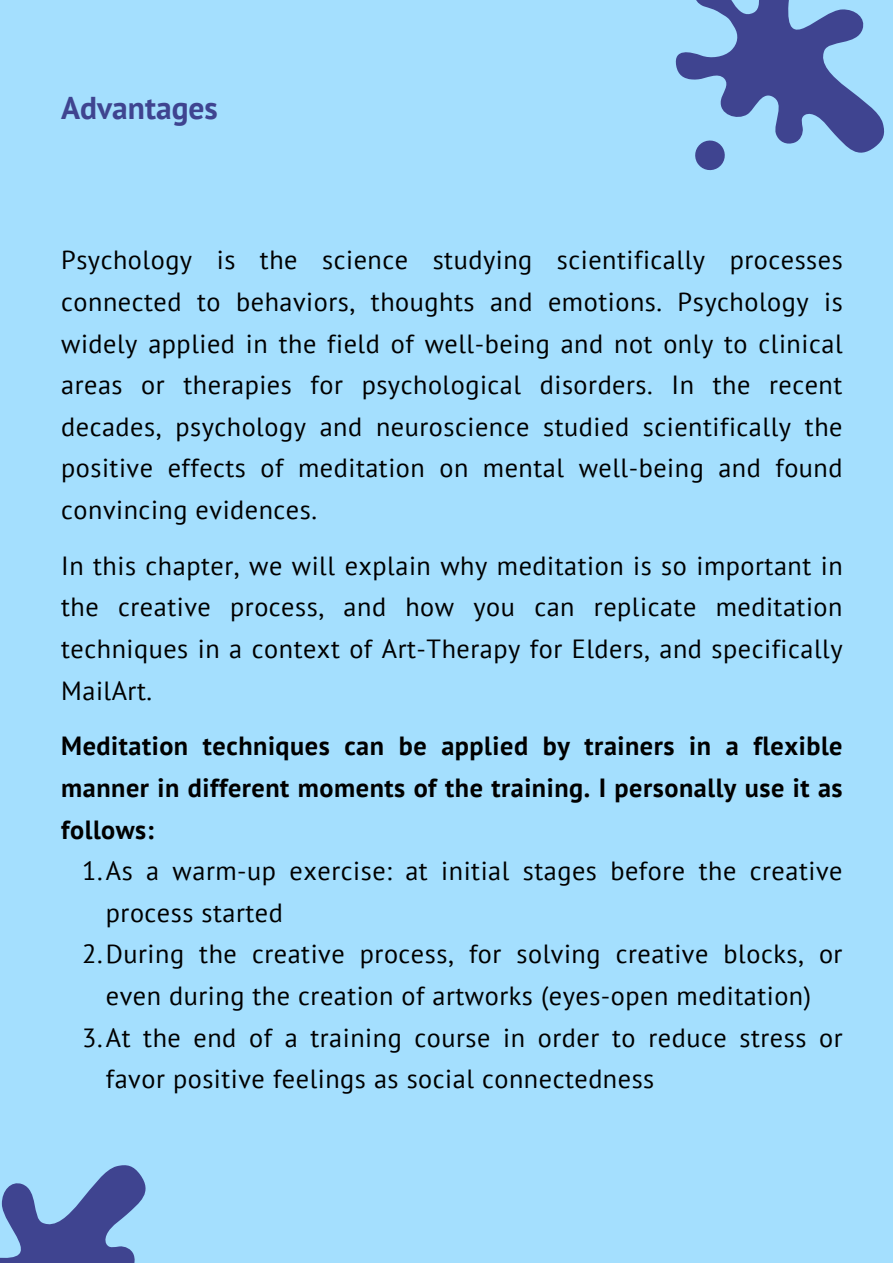
<style>
.page{position:relative;width:893px;height:1263px;background:#a4dffe}
.page>*{position:absolute;margin:0;border:0;box-sizing:border-box;transform-origin:0 0}
.t1{font:700 31.5px "PT Sans";color:#3f4490}
.t2{font:26.25px/41.6px "PT Sans";letter-spacing:.02em;color:#000;text-align:justify}
.t3{font:700 26.25px/41.6px "PT Sans";letter-spacing:.02em;color:#000;text-align:justify}
</style>
<div class="page">
<svg style="left:0;top:1165px;width:146px;height:98px"></svg>
<svg style="left:675px;top:0;width:210px;height:153px"></svg>
<svg style="left:686px;top:132px;width:47px;height:39px"></svg>
<p class="t1" style="left:61px;top:87px;width:158px">Advantages</p>
<p class="t2" style="left:61px;top:239px;width:783px">Psychology is the science studying scientifically processes connected to behaviors, thoughts and emotions. Psychology is widely applied in the field of well-being and not only to clinical areas or therapies for psychological disorders. In the recent decades, psychology and neuroscience studied scientifically the positive effects of meditation on mental well-being and found convincing evidences.</p>
<p class="t2" style="left:61px;top:544px;width:783px">In this chapter, we will explain why meditation is so important in the creative process, and how you can replicate meditation techniques in a context of Art-Therapy for Elders, and specifically MailArt.</p>
<p class="t3" style="left:61px;top:725px;width:783px">Meditation techniques can be applied by trainers in a flexible manner in different moments of the training. I personally use it as follows:</p>
<p class="t2" style="left:82px;top:850px;width:762px">1.As a warm-up exercise: at initial stages before the creative</p>
<p class="t2" style="left:106px;top:891px;width:179px">process started</p>
<p class="t2" style="left:82px;top:933px;width:762px">2.During the creative process, for solving creative blocks, or</p>
<p class="t2" style="left:106px;top:974px;width:707px">even during the creation of artworks (eyes-open meditation)</p>
<p class="t2" style="left:82px;top:1016px;width:762px">3.At the end of a training course in order to reduce stress or</p>
<p class="t2" style="left:106px;top:1058px;width:550px">favor positive feelings as social connectedness</p>
</div>
